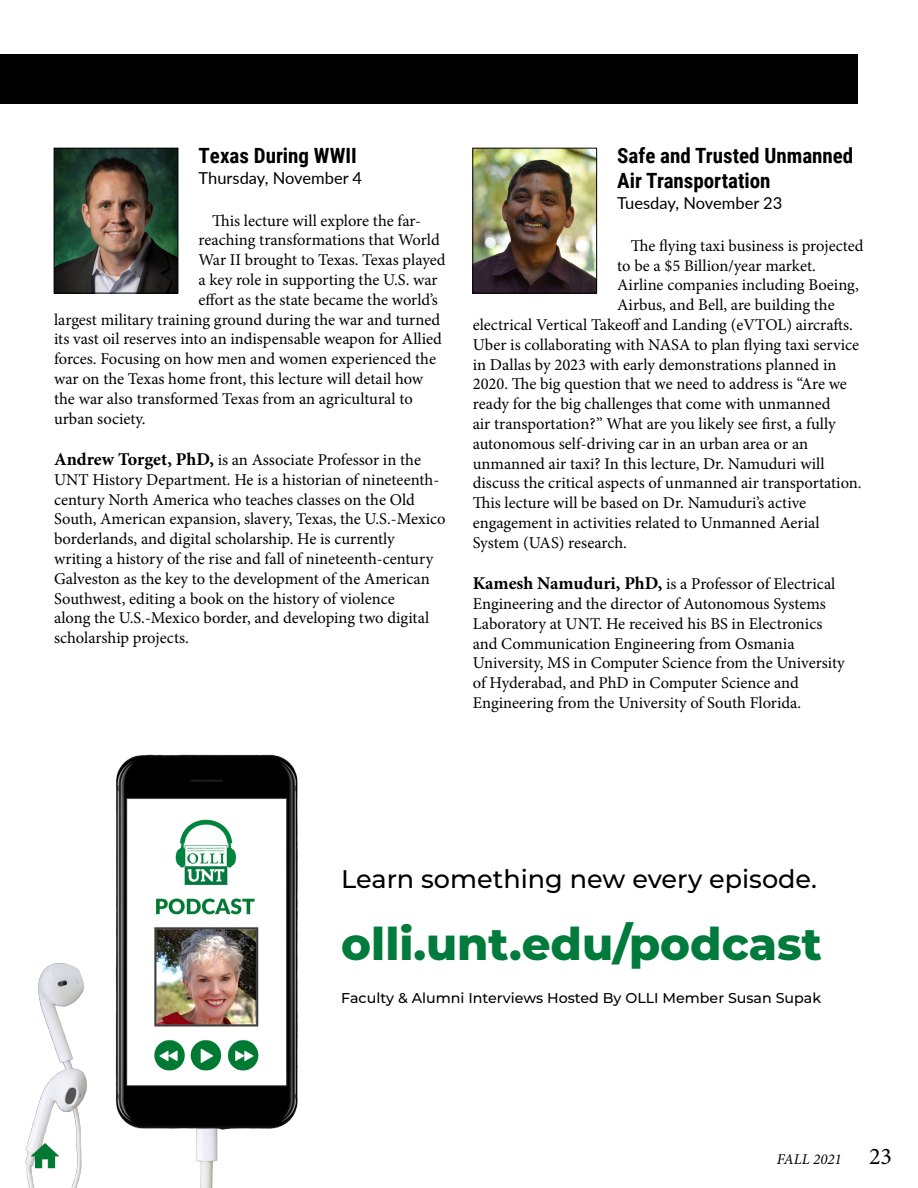
<style>
.page{position:relative;width:918px;height:1188px;background:#fff}
.page>*{position:absolute;margin:0;border:0;box-sizing:border-box;transform-origin:0 0}
.t1{font:800 45px "Montserrat";color:#007b3b}
.t2{font:500 25.5px "Montserrat";color:#000}
.t3{font:700 21px/25.2px "Roboto Condensed";color:#000}
.t4{font:16.5px/19.8px "Minion Pro";color:#000}
.t5{font:16.5px "Lato";color:#000}
.t6{font:italic 15px "Minion Pro";color:#000}
.t7{font:500 14.25px "Montserrat";color:#000}
.s1{font-weight:700;font-size:18px}
.s2{font-style:normal;font-size:24px}
</style>
<div class="page">
<div style="left:0;top:54px;width:858px;height:50px;background:#000"></div>
<img style="left:474px;top:150px;width:121px;height:141px">
<div style="left:472px;top:148px;width:125px;height:145px;border:1px solid #000"></div>
<img style="left:56px;top:150px;width:120px;height:141px">
<div style="left:54px;top:148px;width:124px;height:145px;border:1px solid #000"></div>
<img style="left:25px;top:754px;width:273px;height:434px">
<img style="left:27px;top:1138px;width:35px;height:35px">
<p class="t3" style="left:199px;top:142px;width:160px">Texas During WWII</p>
<p class="t5" style="left:199px;top:166px;width:165px">Thursday, November 4</p>
<p class="t4" style="left:212px;top:211px;width:211px">This lecture will explore the far-</p>
<p class="t4" style="left:199px;top:230px;width:243px">reaching transformations that World</p>
<p class="t4" style="left:199px;top:250px;width:249px">War II brought to Texas. Texas played</p>
<p class="t4" style="left:199px;top:270px;width:241px">a key role in supporting the U.S. war</p>
<p class="t4" style="left:199px;top:290px;width:241px">effort as the state became the world’s</p>
<p class="t4" style="left:54px;top:310px;width:388px">largest military training ground during the war and turned</p>
<p class="t4" style="left:54px;top:329px;width:389px">its vast oil reserves into an indispensable weapon for Allied</p>
<p class="t4" style="left:54px;top:349px;width:383px">forces. Focusing on how men and women experienced the</p>
<p class="t4" style="left:54px;top:369px;width:371px">war on the Texas home front, this lecture will detail how</p>
<p class="t4" style="left:54px;top:389px;width:360px">the war also transformed Texas from an agricultural to</p>
<p class="t4" style="left:54px;top:409px;width:93px">urban society.</p>
<p class="t4" style="left:54px;top:450px;width:393px"><span class="s1">Andrew Torget, PhD,</span> is an Associate Professor in the UNT History Department. He is a historian of nineteenth&shy;century North America who teaches classes on the Old South, American expansion, slavery, Texas, the U.S.-Mexico borderlands, and digital scholarship. He is currently writing a history of the rise and fall of nineteenth-century Galveston as the key to the development of the American Southwest, editing a book on the history of violence<br>along the U.S.-Mexico border, and developing two digital scholarship projects.</p>
<p class="t3" style="left:617px;top:142px;width:238px">Safe and Trusted Unmanned<br>Air Transportation</p>
<p class="t5" style="left:617px;top:192px;width:167px">Tuesday, November 23</p>
<p class="t4" style="left:631px;top:236px;width:234px">The flying taxi business is projected</p>
<p class="t4" style="left:617px;top:256px;width:200px">to be a $5 Billion/year market.</p>
<p class="t4" style="left:617px;top:275px;width:243px">Airline companies including Boeing,</p>
<p class="t4" style="left:617px;top:295px;width:219px">Airbus, and Bell, are building the</p>
<p class="t4" style="left:473px;top:315px;width:382px">electrical Vertical Takeoff and Landing (eVTOL) aircrafts.</p>
<p class="t4" style="left:473px;top:335px;width:388px">Uber is collaborating with NASA to plan flying taxi service</p>
<p class="t4" style="left:473px;top:355px;width:365px">in Dallas by 2023 with early demonstrations planned in</p>
<p class="t4" style="left:473px;top:374px;width:376px">2020. The big question that we need to address is “Are we</p>
<p class="t4" style="left:473px;top:394px;width:359px">ready for the big challenges that come with unmanned</p>
<p class="t4" style="left:473px;top:414px;width:365px">air transportation?” What are you likely see first, a fully</p>
<p class="t4" style="left:473px;top:434px;width:337px">autonomous self-driving car in an urban area or an</p>
<p class="t4" style="left:473px;top:454px;width:353px">unmanned air taxi? In this lecture, Dr. Namuduri will</p>
<p class="t4" style="left:473px;top:473px;width:390px">discuss the critical aspects of unmanned air transportation.</p>
<p class="t4" style="left:473px;top:493px;width:335px">This lecture will be based on Dr. Namuduri’s active</p>
<p class="t4" style="left:473px;top:513px;width:348px">engagement in activities related to Unmanned Aerial</p>
<p class="t4" style="left:473px;top:533px;width:156px">System (UAS) research.</p>
<p class="t4" style="left:473px;top:574px;width:373px"><span class="s1">Kamesh Namuduri, PhD,</span> is a Professor of Electrical Engineering and the director of Autonomous Systems Laboratory at UNT. He received his BS in Electronics and Communication Engineering from Osmania University, MS in Computer Science from the University of Hyderabad, and PhD in Computer Science and Engineering from the University of South Florida.</p>
<h2 class="t2" style="left:341px;top:861px;width:477px">Learn something new every episode.</h2>
<h1 class="t1" style="left:341px;top:911px;width:482px">olli.unt.edu/podcast</h1>
<p class="t7" style="left:341px;top:988px;width:481px">Faculty &amp; Alumni Interviews Hosted By OLLI Member Susan Supak</p>
<p class="t6" style="left:777px;top:1149px;width:117px">FALL 2021 <span class="s2">23</span></p>
</div>
